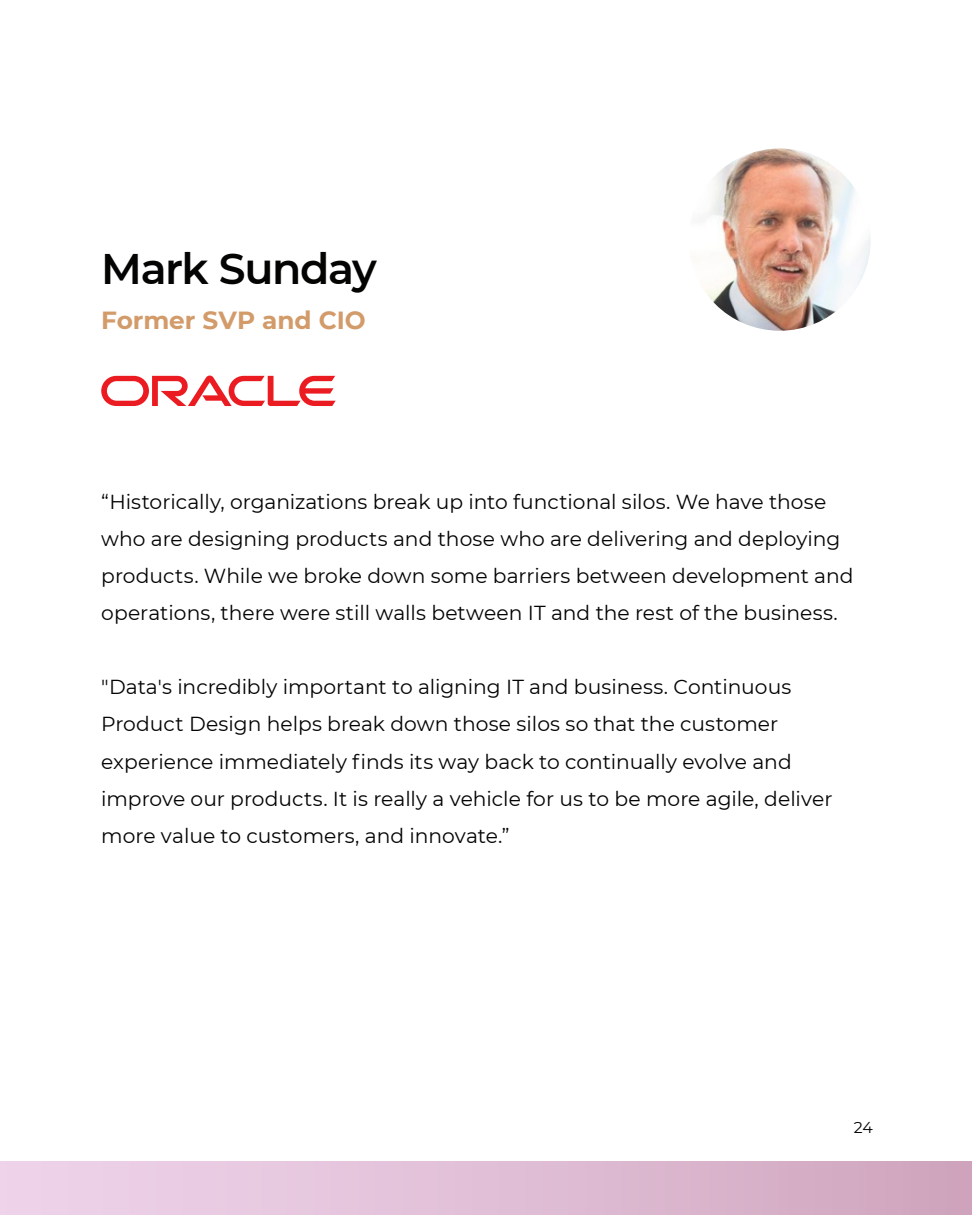
<style>
.page{position:relative;width:972px;height:1215px;background:#fff}
.page>*{position:absolute;margin:0;border:0;box-sizing:border-box;transform-origin:0 0}
.t1{font:600 42.75px "Montserrat";letter-spacing:-.035em;color:#040503}
.t2{font:700 24.75px "Montserrat";color:#d29b69}
.t3{font:20.25px/37.1px "Montserrat";color:#040503}
.t4{font:15.75px "Montserrat";color:#040503}
</style>
<div class="page">
<img style="left:688px;top:148px;width:183px;height:183px;border-radius:91px">
<svg style="left:101px;top:376px;width:235px;height:30px"></svg>
<div style="left:0;top:1161px;width:972px;height:54px;background:linear-gradient(to right,#f0d6ed,#d0a6be)"></div>
<p class="t1" style="left:101px;top:239px;width:277px">Mark Sunday</p>
<p class="t2" style="left:101px;top:303px;width:266px">Former SVP and CIO</p>
<p class="t3" style="left:101px;top:482px;width:754px">“Historically, organizations break up into functional silos. We have those who are designing products and those who are delivering and deploying products. While we broke down some barriers between development and operations, there were still walls between IT and the rest of the business.</p>
<p class="t3" style="left:101px;top:668px;width:733px">"Data's incredibly important to aligning IT and business. Continuous Product Design helps break down those silos so that the customer experience immediately finds its way back to continually evolve and improve our products. It is really a vehicle for us to be more agile, deliver more value to customers, and innovate.”</p>
<p class="t4" style="left:854px;top:1117px;width:21px">24</p>
</div>
